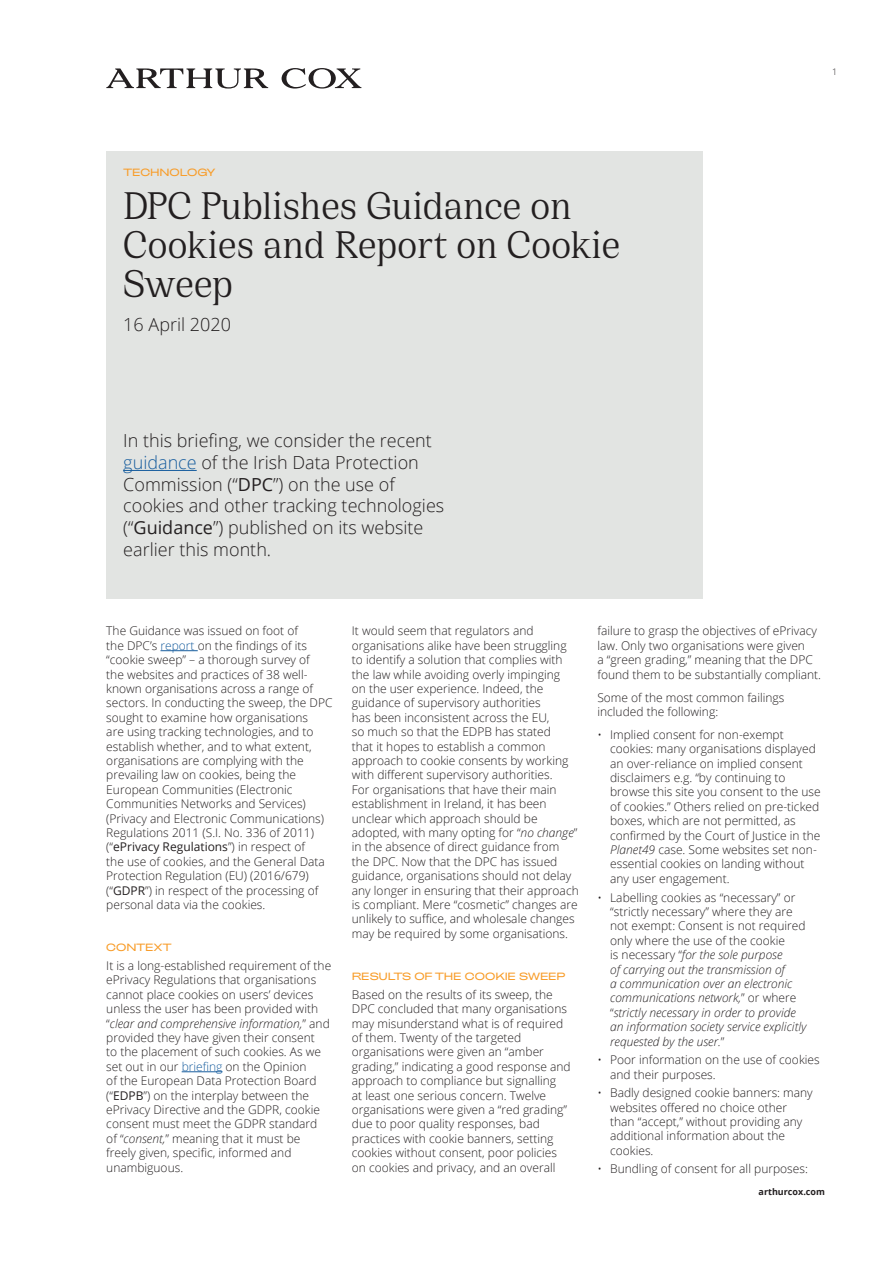
<style>
.page{position:relative;width:893px;height:1263px;background:#fff}
.page>*{position:absolute;margin:0;border:0;box-sizing:border-box;transform-origin:0 0}
.t1{font:42px/39px "Earlsfort";color:#231f20}
.Stand_first{font:300 18px/21.6px "Open Sans";color:#231f20}
.t2{font:300 12px/14.4px "Open Sans";color:#231f20}
.t3{font:italic 300 12px/14.4px "Open Sans";color:#231f20}
.Subtitle_style_2{font:300 10.5px "Adieu";letter-spacing:-.035em;color:#f89c28}
.Page_heading{font:300 10.5px "Adieu";letter-spacing:-.02em;color:#f89c28}
.t4{font:700 9px "Open Sans";color:#231f20}
.t5{font:300 9px "Open Sans";color:#231f20}
.s1{color:#175d9e}
.s2{font-weight:400}
.s3{font-style:italic}
.s4{font-style:normal}
</style>
<div class="page">
<div style="left:106px;top:151px;width:596px;height:447px;background:#e2e4e2"></div>
<hr style="left:160px;top:650px;width:38px;height:1px;background:#175d9e">
<hr style="left:182px;top:1071px;width:40px;height:1px;background:#175d9e">
<hr style="left:123px;top:470px;width:74px;height:1px;background:#175d9e">
<svg style="left:106px;top:68px;width:255px;height:21px"></svg>
<p class="Page_heading" style="left:123px;top:166px;width:94px">TECHNOLOGY</p>
<p class="t1" style="left:123px;top:186px;width:499px">DPC Publishes Guidance on<br>Cookies and Report on Cookie<br>Sweep</p>
<p class="Stand_first" style="left:123px;top:314px;width:109px">16 April 2020</p>
<p class="t5" style="left:832px;top:65px;width:7px">1</p>
<p class="Stand_first" style="left:123px;top:430px;width:322px">In this briefing, we consider the recent <span class="s1">guidance</span> of the Irish Data Protection Commission (“<span class="s2">DPC</span>”) on the use of cookies and other tracking technologies (“<span class="s2">Guidance</span>”) published on its website earlier this month.</p>
<p class="t2" style="left:106px;top:623px;width:228px">The Guidance was issued on foot of<br>the DPC’s <span class="s1">report</span> on the findings of its “cookie sweep” – a thorough survey of<br>the websites and practices of 38 well&shy;known organisations across a range of sectors. In conducting the sweep, the DPC sought to examine how organisations<br>are using tracking technologies, and to establish whether, and to what extent, organisations are complying with the prevailing law on cookies, being the European Communities (Electronic Communities Networks and Services) (Privacy and Electronic Communications)<br>Regulations 2011 (S.I. No. 336 of 2011) (“<span class="s2">ePrivacy Regulations</span>”) in respect of<br>the use of cookies, and the General Data Protection Regulation (EU) (2016/679) (“<span class="s2">GDPR</span>”) in respect of the processing of personal data via the cookies.</p>
<p class="Subtitle_style_2" style="left:106px;top:942px;width:67px">CONTEXT</p>
<p class="t2" style="left:106px;top:958px;width:226px">It is a long-established requirement of the ePrivacy Regulations that organisations cannot place cookies on users’ devices unless the user has been provided with “<span class="s3">clear and comprehensive information,</span>” and provided they have given their consent<br>to the placement of such cookies. As we set out in our <span class="s1">briefing</span> on the Opinion<br>of the European Data Protection Board (“<span class="s2">EDPB</span>”) on the interplay between the ePrivacy Directive and the GDPR, cookie consent must meet the GDPR standard<br>of “<span class="s3">consent,</span>” meaning that it must be freely given, specific, informed and unambiguous.</p>
<p class="t2" style="left:352px;top:623px;width:228px">It would seem that regulators and organisations alike have been struggling to identify a solution that complies with the law while avoiding overly impinging<br>on the user experience. Indeed, the guidance of supervisory authorities<br>has been inconsistent across the EU,<br>so much so that the EDPB has stated<br>that it hopes to establish a common approach to cookie consents by working with different supervisory authorities.<br>For organisations that have their main establishment in Ireland, it has been unclear which approach should be adopted, with many opting for “<span class="s3">no change</span>” in the absence of direct guidance from the DPC. Now that the DPC has issued guidance, organisations should not delay any longer in ensuring that their approach is compliant. Mere “cosmetic” changes are unlikely to suffice, and wholesale changes may be required by some organisations.</p>
<p class="Subtitle_style_2" style="left:352px;top:970px;width:215px">RESULTS OF THE COOKIE SWEEP</p>
<p class="t2" style="left:352px;top:987px;width:220px">Based on the results of its sweep, the DPC concluded that many organisations may misunderstand what is of required of them. Twenty of the targeted organisations were given an “amber grading,” indicating a good response and approach to compliance but signalling<br>at least one serious concern. Twelve organisations were given a “red grading” due to poor quality responses, bad practices with cookie banners, setting cookies without consent, poor policies on cookies and privacy, and an overall</p>
<p class="t2" style="left:597px;top:623px;width:225px">failure to grasp the objectives of ePrivacy law. Only two organisations were given<br>a “green grading,” meaning that the DPC found them to be substantially compliant.</p>
<p class="t2" style="left:597px;top:690px;width:188px">Some of the most common failings included the following:</p>
<p class="t2" style="left:610px;top:727px;width:212px;text-indent:-13px">• Implied consent for non-exempt cookies: many organisations displayed an over-reliance on implied consent disclaimers e.g. “by continuing to browse this site you consent to the use of cookies.” Others relied on pre-ticked boxes, which are not permitted, as confirmed by the Court of Justice in the <span class="s3">Planet49</span> case. Some websites set non&shy;essential cookies on landing without any user engagement.</p>
<p class="t3" style="left:610px;top:889px;width:198px;text-indent:-13px"><span class="s4">• Labelling cookies as “necessary” or “strictly necessary” where they are not exempt: Consent is not required only where the use of the cookie<br>is necessary “</span>for the sole purpose<br>of carrying out the transmission of<br>a communication over an electronic communications network,<span class="s4">” or where “</span>strictly necessary in order to provide an information society service explicitly requested by the user.<span class="s4">”</span></p>
<p class="t2" style="left:610px;top:1052px;width:211px;text-indent:-13px">• Poor information on the use of cookies and their purposes.</p>
<p class="t2" style="left:610px;top:1085px;width:204px;text-indent:-13px">• Badly designed cookie banners: many websites offered no choice other than “accept,” without providing any additional information about the cookies.</p>
<p class="t2" style="left:597px;top:1161px;width:212px">• Bundling of consent for all purposes:</p>
<p class="t4" style="left:759px;top:1185px;width:68px">arthurcox.com</p>
</div>
